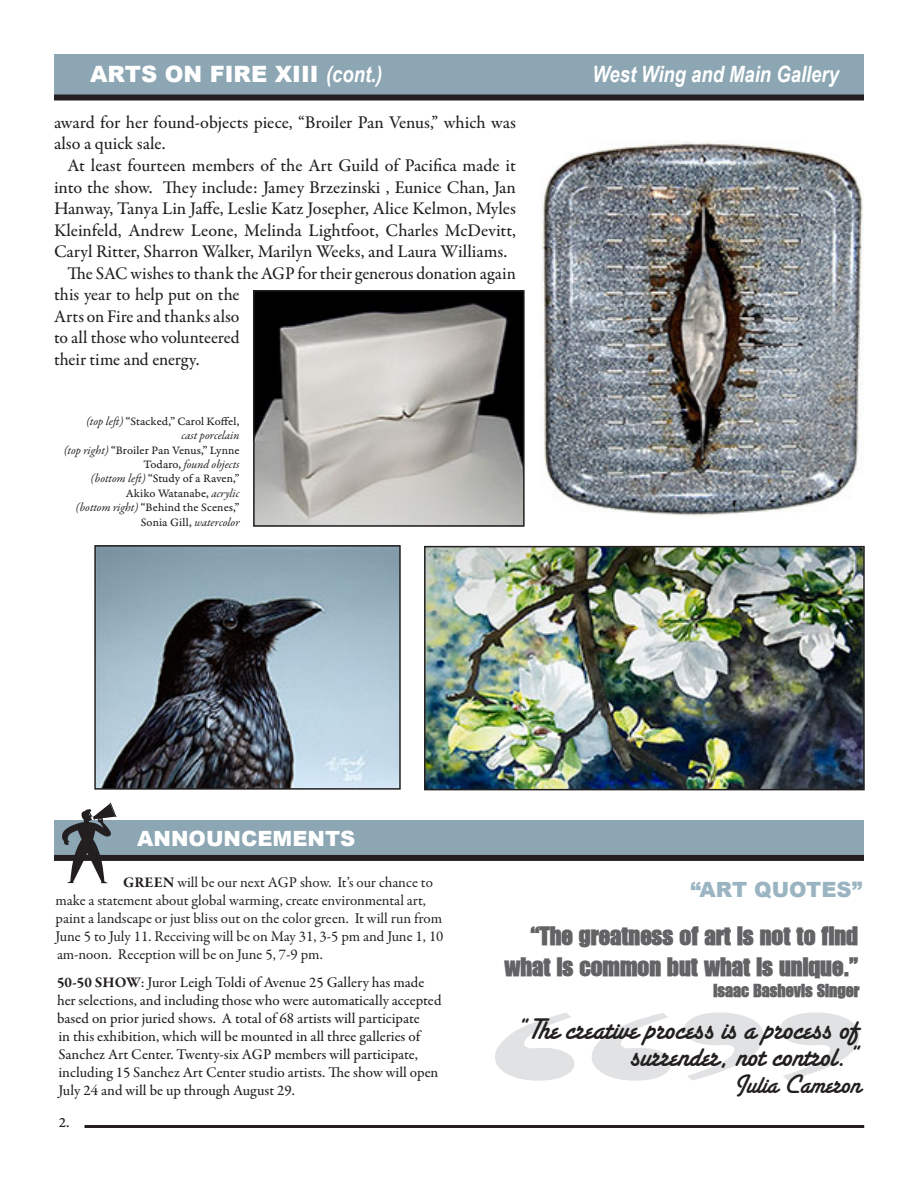
<style>
.page{position:relative;width:918px;height:1188px;background:#fff}
.page>*{position:absolute;margin:0;border:0;box-sizing:border-box;transform-origin:0 0}
.t1{font:31.5px/27px "Santa Fe Let Plain";color:#231f20;text-align:right}
.t2{font:28.5px "Santa Fe Let Plain";color:#231f20}
.t3{font:25.5px "GENUINE Bold";color:#636366}
.t4{font:italic 700 22.5px "Arial Narrow";color:#fff}
.t5{font:900 22.5px "Arial";color:#fff}
.t6{font:900 21px "Arial";color:#fff}
.t7{font:900 21px "Arial";color:#9ab4c1}
.Garamond_Body_Text{font:500 18px/21.6px "Garamond Premr Pro";color:#231f20}
.t8{font:18px "GENUINE Bold";color:#636366}
.t9{font:500 15px/18px "Garamond Premr Pro";color:#231f20}
.t10{font:15px/18px "Garamond Premr Pro";letter-spacing:-.005em;color:#231f20}
.Garamond_Caption{font:15px "Garamond Premr Pro Capt";color:#231f20}
.t11{font:12px/14.4px "Garamond Premr Pro Capt";color:#231f20;text-align:right}
.t12{font:italic 12px "Garamond Premr Pro";color:#231f20}
.s1{font-family:"Arial Narrow";font-weight:700;font-style:italic}
.s2{font-family:"Garamond Premr Pro";font-style:italic}
.s3{font-weight:700}
</style>
<div class="page">
<hr style="left:85px;top:1125px;width:779px;height:3px;background:#231f20">
<svg style="left:495px;top:1013px;width:176px;height:68px"></svg>
<svg style="left:684px;top:1012px;width:175px;height:68px"></svg>
<div style="left:54px;top:54px;width:810px;height:42px;background:#8ca6b3"></div>
<div style="left:54px;top:821px;width:810px;height:35px;background:#8ca6b3"></div>
<div style="left:54px;top:94px;width:810px;height:6px;background:#231f20"></div>
<div style="left:54px;top:855px;width:810px;height:6px;background:#231f20"></div>
<svg style="left:62px;top:803px;width:55px;height:80px"></svg>
<img style="left:256px;top:293px;width:266px;height:231px">
<div style="left:253px;top:290px;width:272px;height:237px;border:2px solid #231f20"></div>
<img style="left:97px;top:548px;width:301px;height:239px">
<div style="left:94px;top:545px;width:307px;height:245px;border:2px solid #231f20"></div>
<img style="left:540px;top:140px;width:324px;height:377px">
<img style="left:427px;top:549px;width:435px;height:238px">
<div style="left:424px;top:546px;width:441px;height:244px;border:2px solid #231f20"></div>
<p class="t5" style="left:90px;top:62px;width:294px">ARTS ON FIRE XIII <span class="s1">(cont.)</span></p>
<p class="t4" style="left:592px;top:61px;width:248px">West Wing and Main Gallery</p>
<p class="Garamond_Body_Text" style="left:54px;top:112px;width:463px">award for her found-objects piece, “Broiler Pan Venus,” which was also a quick sale.</p>
<p class="Garamond_Body_Text" style="left:54px;top:155px;width:464px;text-align:justify;text-indent:14px">At least fourteen members of the Art Guild of Pacifica made it into the show. They include: Jamey Brzezinski , Eunice Chan, Jan Hanway, Tanya Lin Jaffe, Leslie Katz Josepher, Alice Kelmon, Myles Kleinfeld, Andrew Leone, Melinda Lightfoot, Charles McDevitt, Caryl Ritter, Sharron Walker, Marilyn Weeks, and Laura Williams.</p>
<p class="Garamond_Body_Text" style="left:54px;top:263px;width:463px;text-indent:14px">The SAC wishes to thank the AGP for their generous donation again this year to help put on the<br>Arts on Fire and thanks also<br>to all those who volunteered<br>their time and energy.</p>
<p class="t11" style="left:86px;top:414px;width:155px"><span class="s2">(top left)</span> “Stacked,” Carol Koffel,</p>
<p class="t12" style="left:181px;top:428px;width:60px">cast porcelain</p>
<p class="t11" style="left:64px;top:443px;width:177px"><span class="s2">(top right)</span> “Broiler Pan Venus,” Lynne<br>Todaro, <span class="s2">found objects</span></p>
<p class="t11" style="left:91px;top:472px;width:151px"><span class="s2">(bottom left)</span> “Study of a Raven,”</p>
<p class="t11" style="left:126px;top:486px;width:115px">Akiko Watanabe, <span class="s2">acrylic</span></p>
<p class="t11" style="left:75px;top:501px;width:166px"><span class="s2">(bottom right)</span> “Behind the Scenes,”<br>Sonia Gill, <span class="s2">watercolor</span></p>
<p class="t6" style="left:137px;top:827px;width:220px">ANNOUNCEMENTS</p>
<p class="t10" style="left:56px;top:873px;width:390px;text-indent:68px"><span class="s3">GREEN</span> will be our next AGP show. It’s our chance to make a statement about global warming, create environmental art, paint a landscape or just bliss out on the color green. It will run from June 5 to July 11. Receiving will be on May 31, 3-5 pm and June 1, 10 am-noon. Reception will be on June 5, 7-9 pm.</p>
<p class="t9" style="left:57px;top:974px;width:386px"><span class="s3">50-50 SHOW</span>: Juror Leigh Toldi of Avenue 25 Gallery has made her selections, and including those who were automatically accepted based on prior juried shows. A total of 68 artists will participate<br>in this exhibition, which will be mounted in all three galleries of Sanchez Art Center. Twenty-six AGP members will participate, including 15 Sanchez Art Center studio artists. The show will open July 24 and will be up through August 29.</p>
<p class="Garamond_Caption" style="left:59px;top:1113px;width:12px">2.</p>
<p class="t7" style="left:691px;top:878px;width:173px">“ART QUOTES”</p>
<p class="t3" style="left:531px;top:920px;width:329px">“The greatness of art is not to find</p>
<p class="t3" style="left:504px;top:951px;width:355px">what is common but what is unique.”</p>
<p class="t8" style="left:714px;top:980px;width:147px">Isaac Bashevis Singer</p>
<p class="t1" style="left:515px;top:1018px;width:347px">“The creative process is a process of surrender, not control.”</p>
<p class="t2" style="left:735px;top:1074px;width:128px">Julia Cameron</p>
</div>
